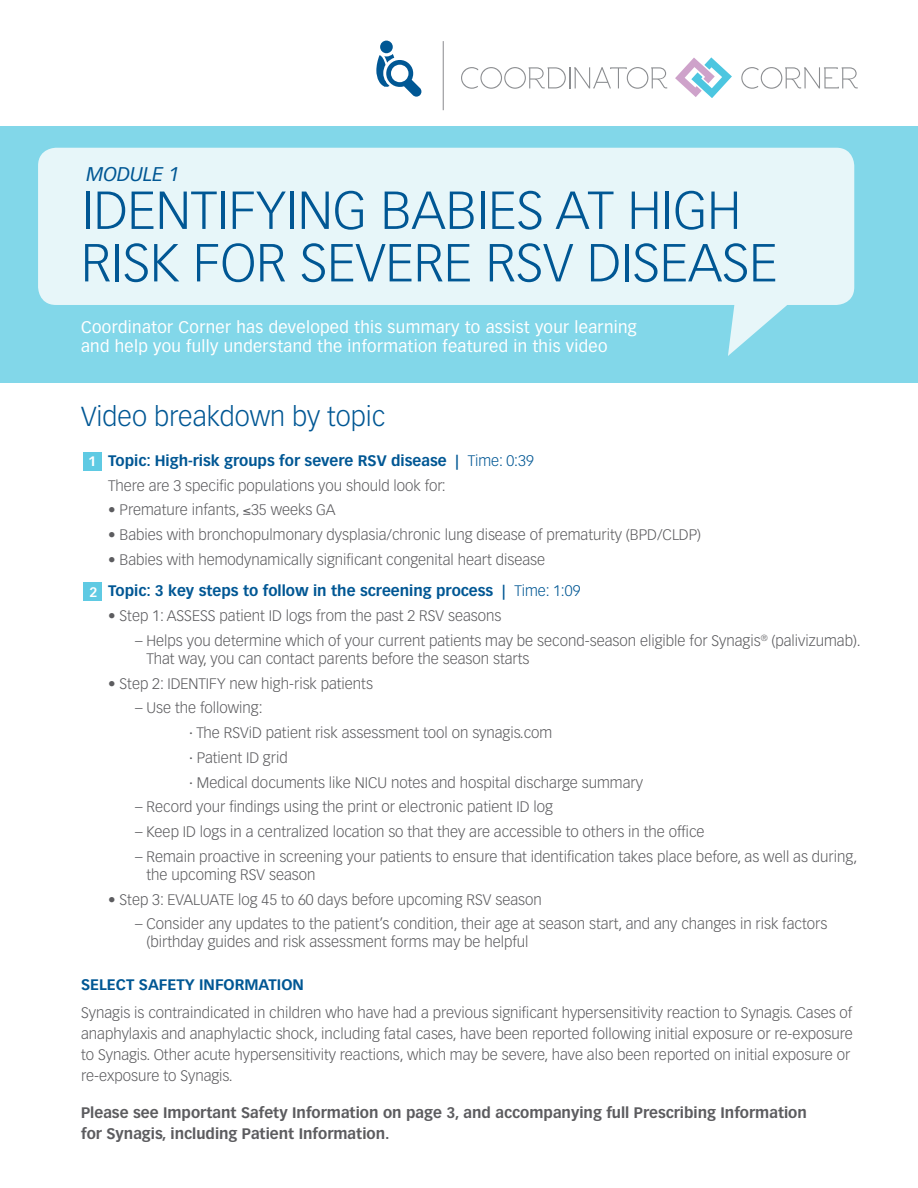
<style>
.page{position:relative;width:918px;height:1188px;background:#fff}
.page>*{position:absolute;margin:0;border:0;box-sizing:border-box;transform-origin:0 0}
.t1{font:300 52.5px "Vectora LH";color:#005794}
.t2{font:300 27px "Vectora LH";color:#005794}
.t3{font:italic 19.5px "Vectora LH";color:#005794}
.t4{font:16.5px/19.8px "Vectora LH";letter-spacing:.02em;color:#fff}
.t5{font:300 15px/18px "Vectora LH";color:#5c5c5f}
.t6{font:700 15px "Vectora LT Std";color:#005794}
.t7{font:700 15px/21px "Vectora LT Std";color:#5c5c5f}
.t8{font:700 13.5px "Vectora LT Std";color:#fff}
.s1{font-family:"Vectora LH";font-weight:300}
</style>
<div class="page">
<div style="left:83px;top:452px;width:19px;height:19px;background:#5fcae3"></div>
<div style="left:83px;top:582px;width:19px;height:19px;background:#5fcae3"></div>
<div style="left:0;top:126px;width:918px;height:256px;background:#82d7e9"></div>
<div style="left:38px;top:148px;width:816px;height:157px;background:#e7f6f9;border-radius:18px"></div>
<svg style="left:728px;top:305px;width:59px;height:51px"></svg>
<svg style="left:461px;top:67px;width:206px;height:22px"></svg>
<svg style="left:741px;top:67px;width:117px;height:22px"></svg>
<svg style="left:675px;top:57px;width:57px;height:41px"></svg>
<hr style="left:443px;top:41px;width:1px;height:69px;background:#8a8a8e">
<div style="left:380px;top:41px;width:13px;height:12px;background:#005794;border-radius:50%"></div>
<svg style="left:376px;top:54px;width:45px;height:43px"></svg>
<h3 class="t3" style="left:87px;top:163px;width:95px">MODULE 1</h3>
<h1 class="t1" style="left:82px;top:180px;width:40px">Identifying</h1>
<h1 class="t1" style="left:380px;top:180px;width:59px">Babies</h1>
<h1 class="t1" style="left:556px;top:180px;width:131px">at High</h1>
<h1 class="t1" style="left:81px;top:232px;width:275px">Risk for Severe</h1>
<h1 class="t1" style="left:486px;top:232px;width:162px">RSV Disease</h1>
<p class="t4" style="left:81px;top:317px;width:557px">Coordinator Corner has developed this summary to assist your learning and help you fully understand the information featured in this video</p>
<h2 class="t2" style="left:81px;top:401px;width:306px">Video breakdown by topic</h2>
<p class="t6" style="left:108px;top:451px;width:427px">Topic: High-risk groups for severe RSV disease | <span class="s1">Time: 0:39</span></p>
<p class="t5" style="left:108px;top:477px;width:339px">There are 3 specific populations you should look for:</p>
<p class="t5" style="left:108px;top:501px;width:229px">• Premature infants, ≤35 weeks GA</p>
<p class="t5" style="left:108px;top:526px;width:595px">• Babies with bronchopulmonary dysplasia/chronic lung disease of prematurity (BPD/CLDP)</p>
<p class="t5" style="left:108px;top:551px;width:439px">• Babies with hemodynamically significant congenital heart disease</p>
<p class="t6" style="left:108px;top:582px;width:474px">Topic: 3 key steps to follow in the screening process | <span class="s1">Time: 1:09</span></p>
<p class="t5" style="left:108px;top:607px;width:395px">• Step 1: ASSESS patient ID logs from the past 2 RSV seasons</p>
<p class="t5" style="left:147px;top:632px;width:716px;text-indent:-11px">– Helps you determine which of your current patients may be second-season eligible for Synagis<sup>®</sup> (palivizumab).<br>That way, you can contact parents before the season starts</p>
<p class="t5" style="left:108px;top:675px;width:266px">• Step 2: IDENTIFY new high-risk patients</p>
<p class="t5" style="left:189px;top:696px;width:455px;line-height:24.8px;text-indent:-54px">– Use the following:<br>· The RSViD patient risk assessment tool on synagis.com<br>· Patient ID grid<br>· Medical documents like NICU notes and hospital discharge summary</p>
<p class="t5" style="left:135px;top:798px;width:419px">– Record your findings using the print or electronic patient ID log</p>
<p class="t5" style="left:135px;top:823px;width:571px">– Keep ID logs in a centralized location so that they are accessible to others in the office</p>
<p class="t5" style="left:147px;top:848px;width:712px;text-indent:-11px">– Remain proactive in screening your patients to ensure that identification takes place before, as well as during, the upcoming RSV season</p>
<p class="t5" style="left:108px;top:891px;width:435px">• Step 3: EVALUATE log 45 to 60 days before upcoming RSV season</p>
<p class="t5" style="left:147px;top:915px;width:682px;text-indent:-11px">– Consider any updates to the patient’s condition, their age at season start, and any changes in risk factors (birthday guides and risk assessment forms may be helpful</p>
<p class="t8" style="left:88px;top:453px;width:9px">1</p>
<p class="t8" style="left:90px;top:584px;width:9px">2</p>
<p class="t6" style="left:81px;top:976px;width:224px">SELECT SAFETY INFORMATION</p>
<p class="t5" style="left:81px;top:1002px;width:773px;line-height:21px">Synagis is contraindicated in children who have had a previous significant hypersensitivity reaction to Synagis. Cases of anaphylaxis and anaphylactic shock, including fatal cases, have been reported following initial exposure or re-exposure to Synagis. Other acute hypersensitivity reactions, which may be severe, have also been reported on initial exposure or re-exposure to Synagis.</p>
<p class="t7" style="left:81px;top:1102px;width:727px">Please see Important Safety Information on page 3, and accompanying full Prescribing Information for Synagis, including Patient Information.</p>
</div>
